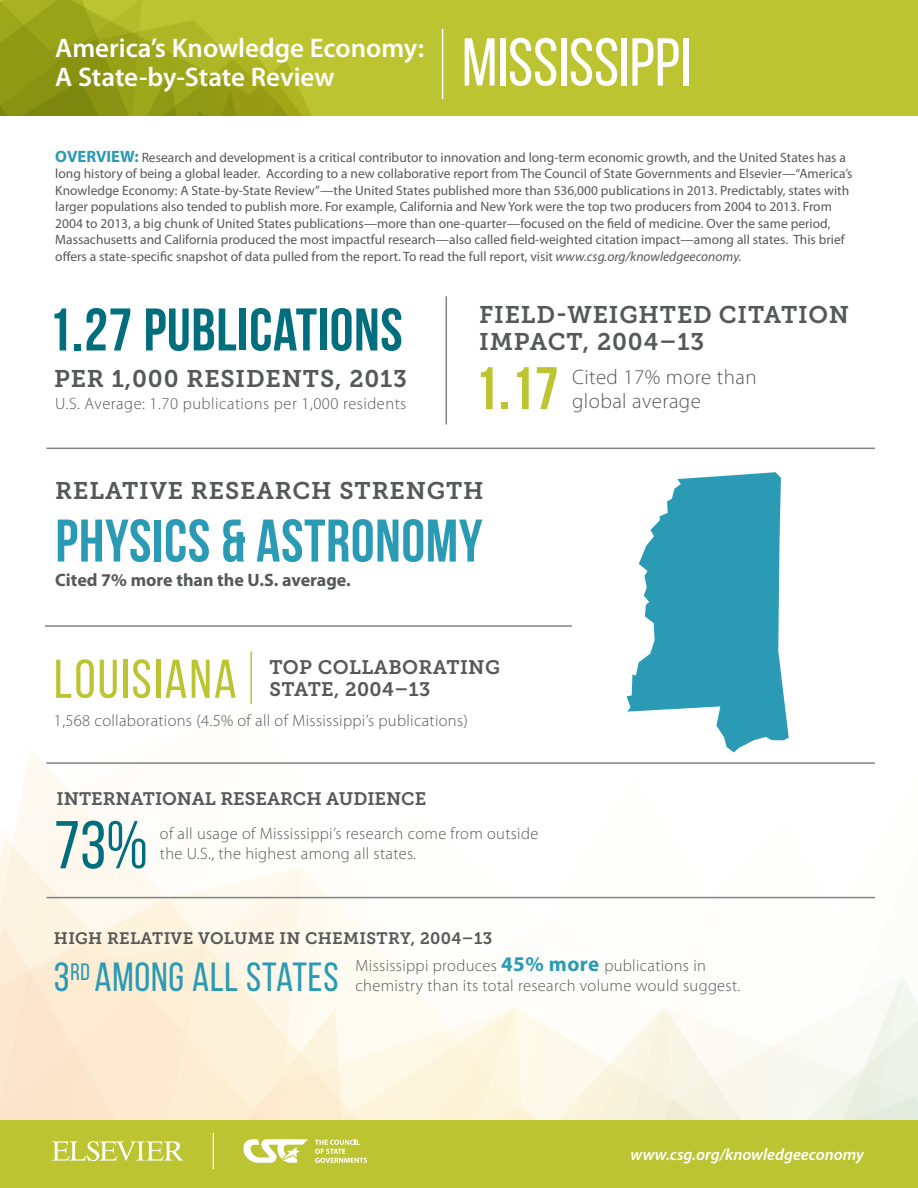
<style>
.page{position:relative;width:918px;height:1188px;background:#fff}
.page>*{position:absolute;margin:0;border:0;box-sizing:border-box;transform-origin:0 0}
.t1{font:67.5px "Bebas Neue";color:#fff}
.t2{font:67.5px "Bebas Neue";color:#006e7c}
.t3{font:700 60px "Bebas Neue";letter-spacing:.01em;color:#2b9ab4}
.t4{font:700 60px "Bebas Neue";letter-spacing:.01em;color:#006e7c}
.t5{font:700 60px "Bebas Neue";color:#bcc431}
.t6{font:54.45px "Bebas Neue";letter-spacing:.04em;color:#bcc431}
.t7{font:40.65px "Bebas Neue";letter-spacing:.02em;color:#2b9ab4}
.t8{font:600 27px/28.5px "Myriad Pro";color:#fff}
.t9{font:24px/27px "Museo Slab 700";letter-spacing:.035em;color:#57585a}
.t10{font:300 21px/24px "Myriad Pro";letter-spacing:.02em;color:#57585a}
.t11{font:19.5px/22.5px "Museo Slab 700";letter-spacing:.02em;color:#57585a}
.t12{font:700 18px "Myriad Pro";color:#57585a}
.t13{font:18px "Museo Slab 700";color:#57585a}
.t14{font:300 16.5px/19.8px "Myriad Pro";letter-spacing:.02em;color:#57585a}
.t15{font:16.5px "Museo Slab 700";letter-spacing:.02em;color:#57585a}
.t16{font:italic 600 16.5px "Myriad Pro";color:#fff}
.t17{font:13.5px/16.5px "Myriad Pro";color:#57585a}
.s1{font-weight:700;font-size:16.5px;color:#2b9ab4}
.s2{font-style:italic}
.s3{font-weight:700;font-size:21px;color:#2b9ab4}
</style>
<div class="page">
<svg style="left:0;top:651px;width:918px;height:469px"></svg>
<svg style="left:67px;top:1008px;width:851px;height:112px"></svg>
<div style="left:0;top:1120px;width:918px;height:68px;background:#bcc431"></div>
<div style="left:0;top:0;width:918px;height:116px;background:#bcc431"></div>
<svg style="left:0;top:0;width:311px;height:116px"></svg>
<hr style="left:442px;top:29px;width:1px;height:70px;background:#fcfcfc">
<svg style="left:243px;top:1139px;width:65px;height:24px"></svg>
<svg style="left:315px;top:1140px;width:52px;height:23px"></svg>
<hr style="left:213px;top:1133px;width:1px;height:36px;background:#fff">
<svg style="left:52px;top:1141px;width:131px;height:20px"></svg>
<hr style="left:46px;top:762px;width:829px;height:2px;background:#808285">
<hr style="left:46px;top:448px;width:829px;height:1px;background:#808285">
<hr style="left:250px;top:652px;width:2px;height:52px;background:#bcc431">
<hr style="left:45px;top:625px;width:527px;height:2px;background:#808285">
<hr style="left:446px;top:296px;width:1px;height:128px;background:#808285">
<hr style="left:46px;top:897px;width:829px;height:1px;background:#808285">
<svg style="left:627px;top:472px;width:162px;height:280px;fill:#2b9ab4"></svg>
<p class="t8" style="left:55px;top:33px;width:370px">America’s Knowledge Economy:<br>A State-by-State Review</p>
<p class="t1" style="left:462px;top:26px;width:230px">MISSISSIPPI</p>
<p class="t17" style="left:55px;top:149px;width:799px"><span class="s1">OVERVIEW:</span> Research and development is a critical contributor to innovation and long-term economic growth, and the United States has a long history of being a global leader. According to a new collaborative report from The Council of State Governments and Elsevier—“America’s Knowledge Economy: A State-by-State Review”—the United States published more than 536,000 publications in 2013. Predictably, states with larger populations also tended to publish more. For example, California and New York were the top two producers from 2004 to 2013. From 2004 to 2013, a big chunk of United States publications—more than one-quarter—focused on the field of medicine. Over the same period, Massachusetts and California produced the most impactful research—also called field-weighted citation impact—among all states. This brief offers a state-specific snapshot of data pulled from the report. To read the full report, visit <span class="s2">www.csg.org/knowledgeeconomy.</span></p>
<p class="t4" style="left:48px;top:297px;width:356px">1.27 PUBLICATIONS</p>
<p class="t9" style="left:54px;top:365px;width:355px">PER 1,000 RESIDENTS, 2013</p>
<p class="t14" style="left:55px;top:394px;width:353px">U.S. Average: 1.70 publications per 1,000 residents</p>
<p class="t9" style="left:479px;top:302px;width:371px">FIELD-WEIGHTED CITATION<br>IMPACT, 2004–13</p>
<p class="t5" style="left:474px;top:356px;width:86px">1.17</p>
<p class="t10" style="left:572px;top:365px;width:186px">Cited 17% more than global average</p>
<p class="t9" style="left:55px;top:477px;width:430px">RELATIVE RESEARCH STRENGTH</p>
<p class="t3" style="left:55px;top:508px;width:429px">PHYSICS &amp; ASTRONOMY</p>
<p class="t12" style="left:55px;top:569px;width:297px">Cited 7% more than the U.S. average.</p>
<p class="t6" style="left:54px;top:649px;width:184px">LOUISIANA</p>
<p class="t14" style="left:54px;top:711px;width:415px">1,568 collaborations (4.5% of all of Mississippi’s publications)</p>
<p class="t11" style="left:269px;top:656px;width:232px">TOP COLLABORATING<br>STATE, 2004–13</p>
<p class="t13" style="left:57px;top:788px;width:371px">INTERNATIONAL RESEARCH AUDIENCE</p>
<p class="t2" style="left:54px;top:808px;width:95px">73%</p>
<p class="t14" style="left:160px;top:824px;width:380px">of all usage of Mississippi’s research come from outside the U.S., the highest among all states.</p>
<p class="t15" style="left:54px;top:929px;width:440px">HIGH RELATIVE VOLUME IN CHEMISTRY, 2004–13</p>
<p class="t7" style="left:54px;top:954px;width:286px">3<sup>RD</sup> AMONG ALL STATES</p>
<p class="t14" style="left:356px;top:955px;width:386px">Mississippi produces <span class="s3">45% more</span> publications in chemistry than its total research volume would suggest.</p>
<p class="t16" style="left:631px;top:1144px;width:235px">www.csg.org/knowledgeeconomy</p>
</div>
